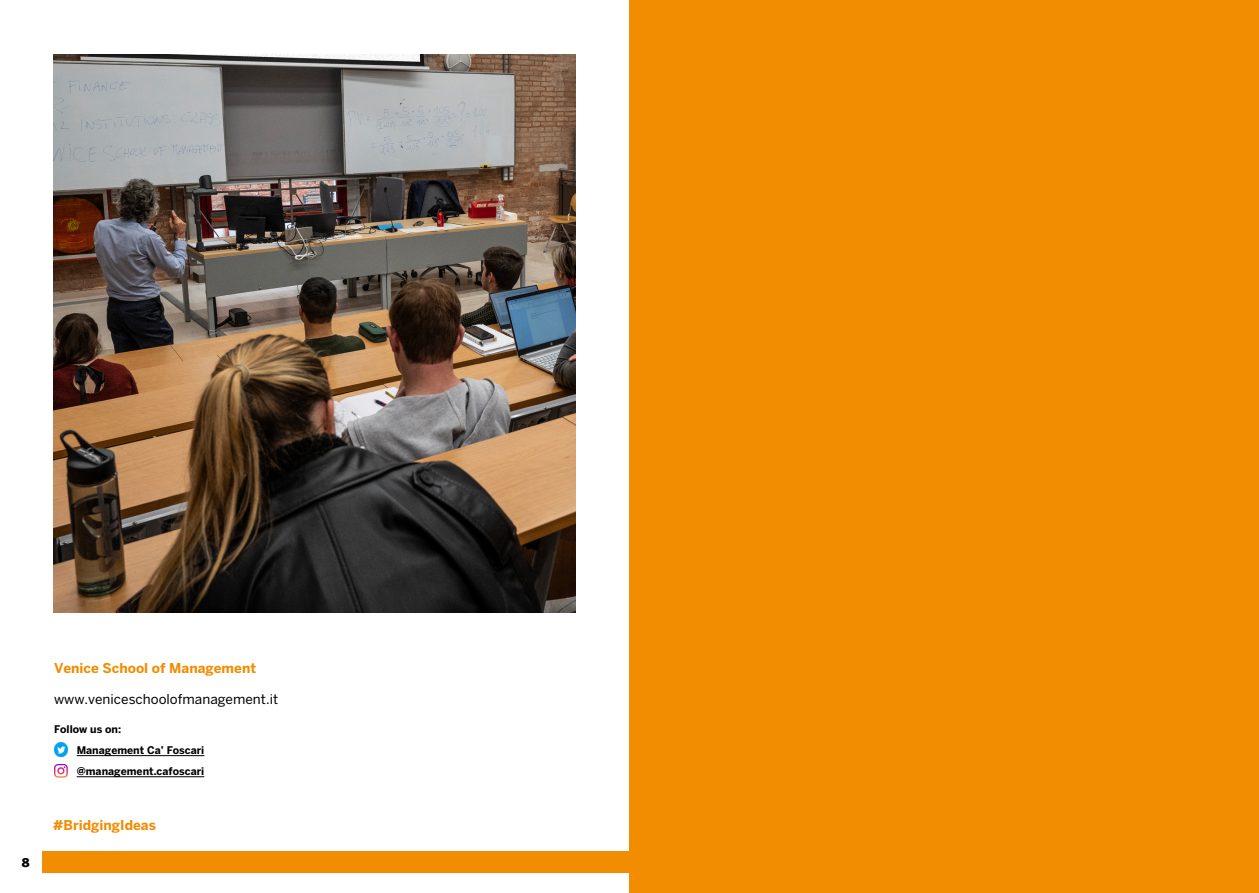
<style>
.page{position:relative;width:1259px;height:893px;background:#fff}
.page>*{position:absolute;margin:0;border:0;box-sizing:border-box;transform-origin:0 0}
.t1{font:700 13.5px "Benton Sans";color:#f28c00}
.t2{font:13.5px "Benton Sans";color:#000}
.t3{font:900 12px "Benton Sans";color:#000}
.t4{font:700 10.5px/21.1px "Benton Sans";color:#000}
</style>
<div class="page">
<div style="left:43px;top:852px;width:1173px;height:21px;background:#f28c00"></div>
<div style="left:629px;top:0;width:630px;height:893px;background:#f28c00"></div>
<hr style="left:77px;top:755px;width:127px;height:1px;background:#000">
<hr style="left:77px;top:776px;width:127px;height:1px;background:#000">
<img style="left:54px;top:743px;width:14px;height:13px">
<svg style="left:54px;top:764px;width:14px;height:14px"></svg>
<img style="left:53px;top:54px;width:523px;height:558px">
<p class="t3" style="left:22px;top:856px;width:9px">8</p>
<p class="t1" style="left:54px;top:660px;width:204px">Venice School of Management</p>
<p class="t2" style="left:54px;top:691px;width:226px">www.veniceschoolofmanagement.it</p>
<p class="t4" style="left:77px;top:719px;width:129px;text-indent:-23px">Follow us on:<br>Management Ca’ Foscari @management.cafoscari</p>
<p class="t1" style="left:53px;top:817px;width:104px">#BridgingIdeas</p>
</div>
